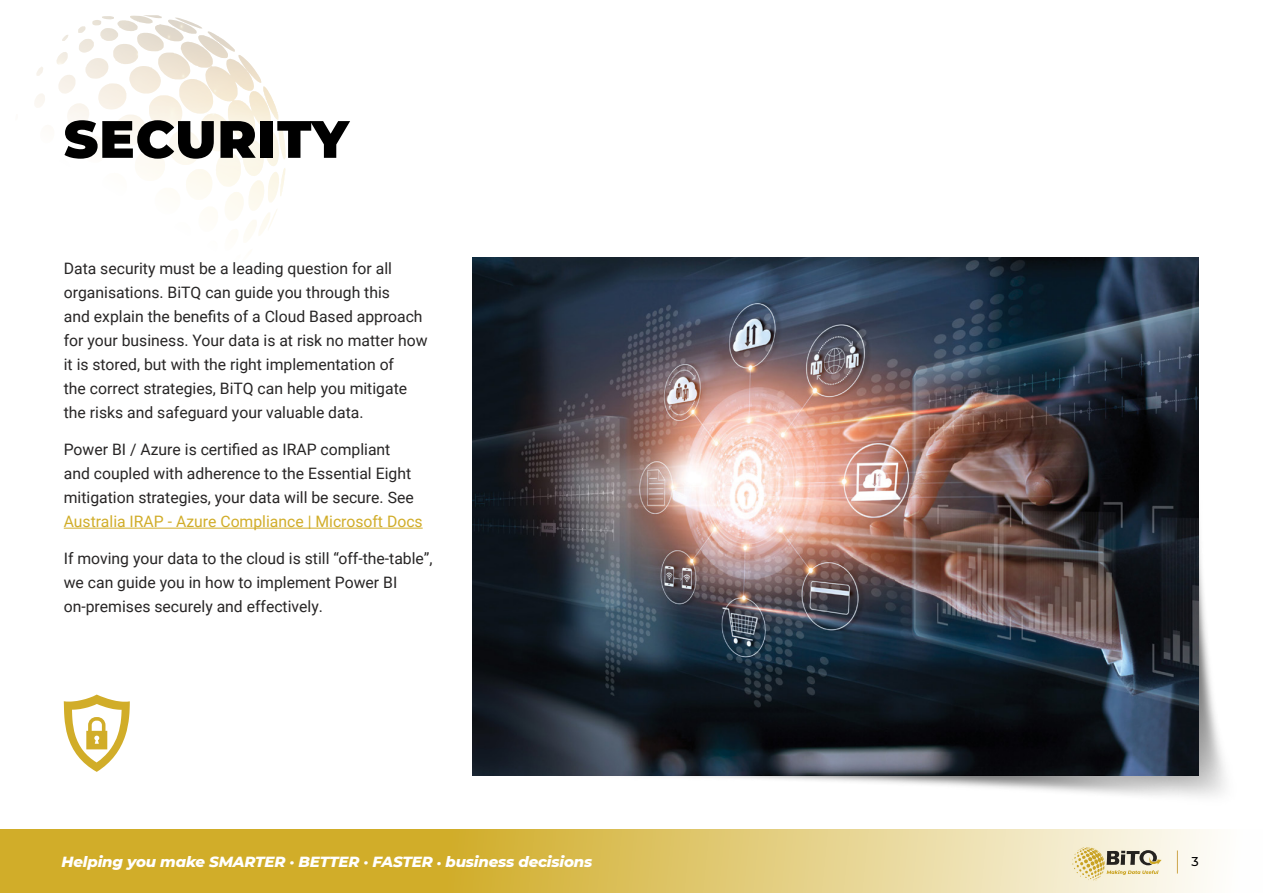
<style>
.page{position:relative;width:1263px;height:893px;background:#fff}
.page>*{position:absolute;margin:0;border:0;box-sizing:border-box;transform-origin:0 0}
.t1{font:900 52.5px "Montserrat";letter-spacing:.02em;color:#000}
.t2{font:15.75px/24px "Roboto";color:#272525}
.t3{font:15.75px "Roboto";color:#d1ad29}
.t4{font:italic 800 15px "Montserrat";letter-spacing:-.01em;color:#fff}
.t5{font:500 12.75px "Montserrat";color:#000}
.s1{font-size:12px}
</style>
<div class="page">
<svg style="left:0;top:829px;width:1212px;height:64px;background:#ddc364"></svg>
<img style="left:66px;top:15px;width:169px;height:37px">
<svg style="left:1177px;top:850px;width:1px;height:23px"></svg>
<div style="left:1070px;top:846px;width:93px;height:36px;background:#fff;opacity:.75"></div>
<svg style="left:1072px;top:847px;width:89px;height:34px;background:#d4caa6"></svg>
<img style="left:506px;top:530px;width:720px;height:267px">
<div style="left:40px;top:95px;width:333px;height:89px;background:#fff;opacity:.75"></div>
<hr style="left:64px;top:528px;width:359px;height:1px;background:#d1ad29">
<img style="left:472px;top:258px;width:727px;height:517px">
<svg style="left:64px;top:694px;width:66px;height:78px"></svg>
<h1 class="t1" style="left:64px;top:100px;width:286px">SECURITY</h1>
<p class="t2" style="left:64px;top:256px;width:365px">Data security must be a leading question for all organisations. BiTQ can guide you through this<br>and explain the benefits of a Cloud Based approach for your business. Your data is at risk no matter how it is stored, but with the right implementation of<br>the correct strategies, BiTQ can help you mitigate the risks and safeguard your valuable data.</p>
<p class="t2" style="left:64px;top:437px;width:351px">Power BI / Azure is certified as IRAP compliant and coupled with adherence to the Essential Eight mitigation strategies, your data will be secure. See</p>
<p class="t3" style="left:64px;top:510px;width:360px">Australia IRAP - Azure Compliance | Microsoft Docs</p>
<p class="t2" style="left:64px;top:546px;width:370px">If moving your data to the cloud is still “off-the-table”, we can guide you in how to implement Power BI on-premises securely and effectively.</p>
<p class="t4" style="left:62px;top:850px;width:532px">Helping you make SMARTER <span class="s1">•</span> BETTER <span class="s1">•</span> FASTER <span class="s1">•</span> business decisions</p>
<p class="t5" style="left:1191px;top:852px;width:9px">3</p>
</div>
